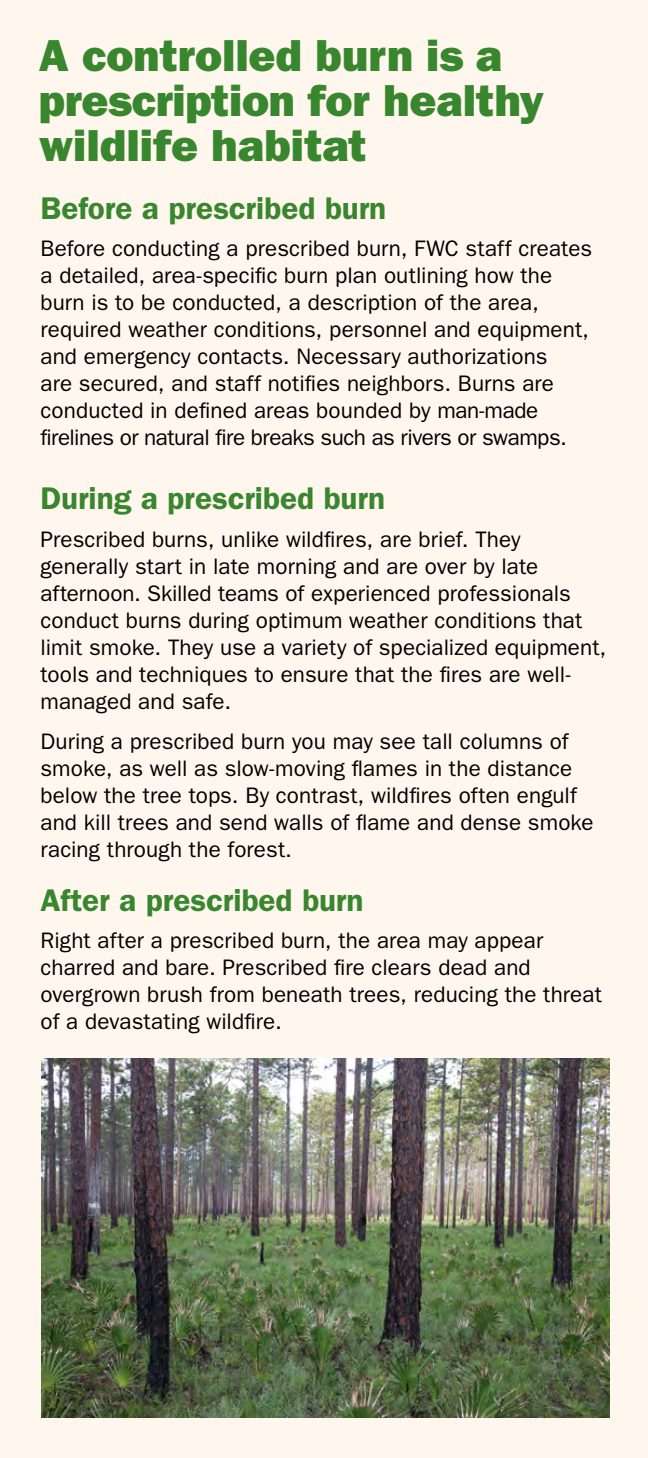
<style>
.page{position:relative;width:648px;height:1458px;background:#fff7ed}
.page>*{position:absolute;margin:0;border:0;box-sizing:border-box;transform-origin:0 0}
.subhead{font:45px/45px "ITC Franklin Gothic Std Hvy";color:#38862e}
.subhead-2{font:600 31.5px "ITC Franklin Gothic Std";letter-spacing:-.005em;color:#38862e}
.subhead-3{font:22.5px/27px "ITC Franklin Gothic Std";letter-spacing:.005em;color:#000}
</style>
<div class="page">
<img style="left:41px;top:1059px;width:569px;height:359px">
<p class="subhead" style="left:39px;top:34px;width:507px">A controlled burn is a prescription for healthy wildlife habitat</p>
<p class="subhead-2" style="left:40px;top:190px;width:347px">Before a prescribed burn</p>
<p class="subhead-3" style="left:40px;top:235px;width:553px">Before conducting a prescribed burn, FWC staff creates a detailed, area-specific burn plan outlining how the burn is to be conducted, a description of the area, required weather conditions, personnel and equipment, and emergency contacts. Necessary authorizations<br>are secured, and staff notifies neighbors. Burns are conducted in defined areas bounded by man-made firelines or natural fire breaks such as rivers or swamps.</p>
<p class="subhead-2" style="left:40px;top:480px;width:346px">During a prescribed burn</p>
<p class="subhead-3" style="left:40px;top:526px;width:567px">Prescribed burns, unlike wildfires, are brief. They generally start in late morning and are over by late afternoon. Skilled teams of experienced professionals conduct burns during optimum weather conditions that limit smoke. They use a variety of specialized equipment, tools and techniques to ensure that the fires are well&shy;managed and safe.</p>
<p class="subhead-3" style="left:40px;top:728px;width:555px">During a prescribed burn you may see tall columns of smoke, as well as slow-moving flames in the distance below the tree tops. By contrast, wildfires often engulf and kill trees and send walls of flame and dense smoke racing through the forest.</p>
<p class="subhead-2" style="left:40px;top:882px;width:325px">After a prescribed burn</p>
<p class="subhead-3" style="left:40px;top:927px;width:563px">Right after a prescribed burn, the area may appear charred and bare. Prescribed fire clears dead and overgrown brush from beneath trees, reducing the threat of a devastating wildfire.</p>
</div>
